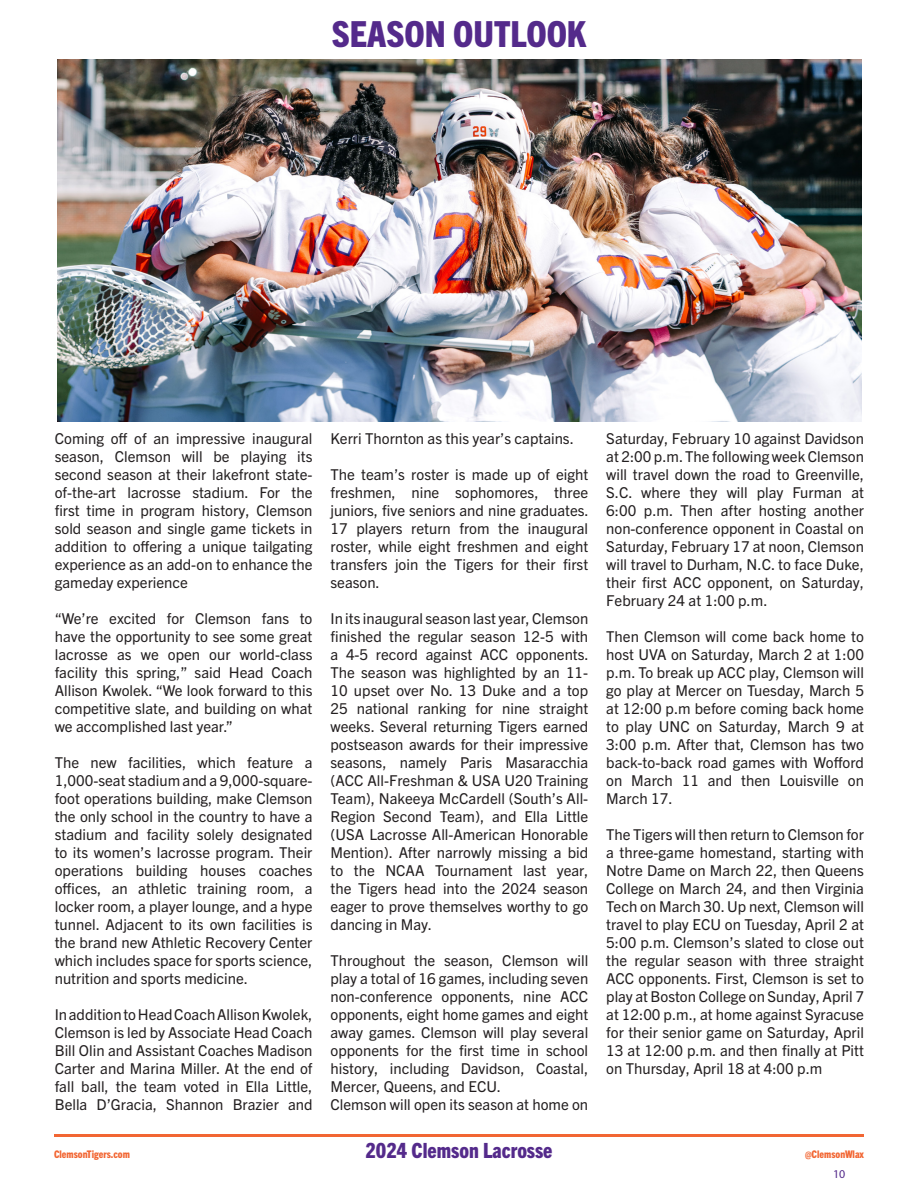
<style>
.page{position:relative;width:918px;height:1188px;background:#fff}
.page>*{position:absolute;margin:0;border:0;box-sizing:border-box;transform-origin:0 0}
.t1{font:800 condensed 36px "Trade Gothic Next LT Pro";color:#542a8b}
.t2{font:800 condensed 21px "Trade Gothic Next LT Pro";color:#542a8b}
.t3{font:15px/18px "Trade Gothic Next LT Pro";color:#231f20;text-align:justify}
.t4{font:12px "Myriad Pro";color:#542a8b}
.t5{font:800 condensed 10.5px "Trade Gothic Next LT Pro";color:#f26633}
</style>
<div class="page">
<hr style="left:54px;top:1134px;width:810px;height:3px;background:#f26633">
<img style="left:57px;top:60px;width:805px;height:362px">
<p class="t1" style="left:332px;top:9px;width:256px">SEASON OUTLOOK</p>
<p class="t3" style="left:55px;top:428px;width:259px">Coming off of an impressive inaugural season, Clemson will be playing its second season at their lakefront state&shy;of-the-art lacrosse stadium. For the first time in program history, Clemson sold season and single game tickets in addition to offering a unique tailgating experience as an add-on to enhance the gameday experience</p>
<p class="t3" style="left:55px;top:608px;width:259px">“We’re excited for Clemson fans to have the opportunity to see some great lacrosse as we open our world-class facility this spring,” said Head Coach Allison Kwolek. “We look forward to this competitive slate, and building on what we accomplished last year.”</p>
<p class="t3" style="left:55px;top:752px;width:259px">The new facilities, which feature a 1,000-seat stadium and a 9,000-square&shy;foot operations building, make Clemson the only school in the country to have a stadium and facility solely designated to its women’s lacrosse program. Their operations building houses coaches offices, an athletic training room, a locker room, a player lounge, and a hype tunnel. Adjacent to its own facilities is the brand new Athletic Recovery Center which includes space for sports science, nutrition and sports medicine.</p>
<p class="t3" style="left:55px;top:1004px;width:259px">In addition to Head Coach Allison Kwolek, Clemson is led by Associate Head Coach Bill Olin and Assistant Coaches Madison Carter and Marina Miller. At the end of fall ball, the team voted in Ella Little, Bella D’Gracia, Shannon Brazier and</p>
<p class="t3" style="left:330px;top:428px;width:245px">Kerri Thornton as this year’s captains.</p>
<p class="t3" style="left:330px;top:464px;width:260px">The team’s roster is made up of eight freshmen, nine sophomores, three juniors, five seniors and nine graduates.<br>17 players return from the inaugural roster, while eight freshmen and eight transfers join the Tigers for their first season.</p>
<p class="t3" style="left:330px;top:608px;width:260px">In its inaugural season last year, Clemson finished the regular season 12-5 with a 4-5 record against ACC opponents.<br>The season was highlighted by an 11- 10 upset over No. 13 Duke and a top 25 national ranking for nine straight weeks. Several returning Tigers earned postseason awards for their impressive seasons, namely Paris Masaracchia (ACC All-Freshman &amp; USA U20 Training Team), Nakeeya McCardell (South’s All-Region Second Team), and Ella Little (USA Lacrosse All-American Honorable Mention). After narrowly missing a bid to the NCAA Tournament last year, the Tigers head into the 2024 season eager to prove themselves worthy to go dancing in May.</p>
<p class="t3" style="left:330px;top:950px;width:259px">Throughout the season, Clemson will play a total of 16 games, including seven non-conference opponents, nine ACC opponents, eight home games and eight away games. Clemson will play several opponents for the first time in school history, including Davidson, Coastal, Mercer, Queens, and ECU.</p>
<p class="t3" style="left:330px;top:1094px;width:259px">Clemson will open its season at home on</p>
<p class="t3" style="left:606px;top:428px;width:259px">Saturday, February 10 against Davidson at 2:00 p.m. The following week Clemson will travel down the road to Greenville, S.C. where they will play Furman at 6:00 p.m. Then after hosting another non-conference opponent in Coastal on Saturday, February 17 at noon, Clemson will travel to Durham, N.C. to face Duke, their first ACC opponent, on Saturday, February 24 at 1:00 p.m.</p>
<p class="t3" style="left:606px;top:626px;width:259px">Then Clemson will come back home to host UVA on Saturday, March 2 at 1:00 p.m. To break up ACC play, Clemson will go play at Mercer on Tuesday, March 5 at 12:00 p.m before coming back home to play UNC on Saturday, March 9 at 3:00 p.m. After that, Clemson has two back-to-back road games with Wofford on March 11 and then Louisville on March 17.</p>
<p class="t3" style="left:606px;top:824px;width:259px">The Tigers will then return to Clemson for a three-game homestand, starting with Notre Dame on March 22, then Queens College on March 24, and then Virginia Tech on March 30. Up next, Clemson will travel to play ECU on Tuesday, April 2 at 5:00 p.m. Clemson’s slated to close out the regular season with three straight ACC opponents. First, Clemson is set to play at Boston College on Sunday, April 7 at 12:00 p.m., at home against Syracuse for their senior game on Saturday, April 13 at 12:00 p.m. and then finally at Pitt on Thursday, April 18 at 4:00 p.m</p>
<p class="t5" style="left:54px;top:1147px;width:77px">ClemsonTigers.com</p>
<p class="t2" style="left:365px;top:1136px;width:189px">2024 Clemson Lacrosse</p>
<p class="t5" style="left:805px;top:1147px;width:60px">@ClemsonWlax</p>
<p class="t4" style="left:833px;top:1166px;width:14px">10</p>
</div>
